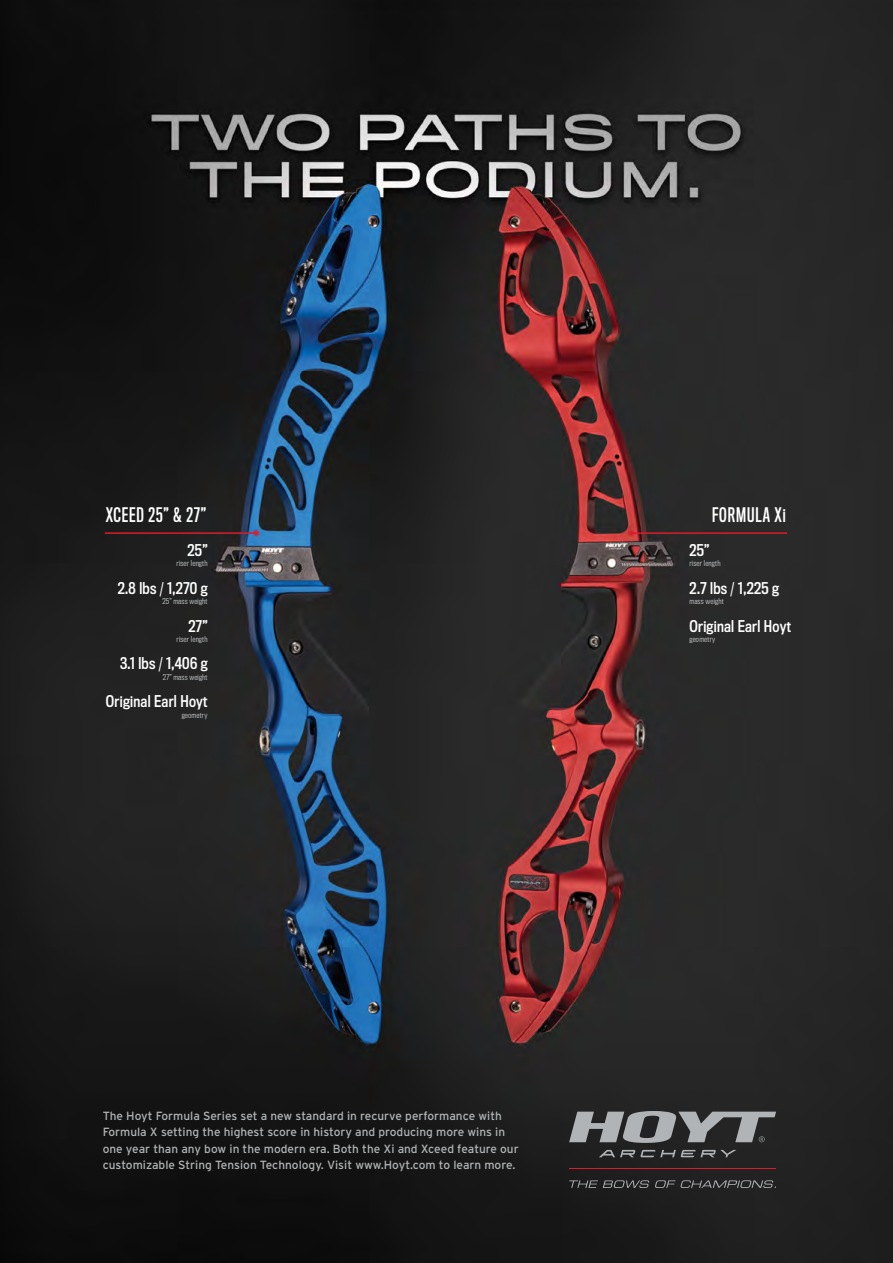
<style>
.page{position:relative;width:893px;height:1263px;background:#fff}
.page>*{position:absolute;margin:0;border:0;box-sizing:border-box;transform-origin:0 0}
.t1{font:18.45px "Titling Gothic FB Compressed Standard";letter-spacing:.05em;color:#fff}
.t2{font:15px "Titling Gothic FB Condensed Standard";letter-spacing:.02em;color:#fff}
.t3{font:11.85px/16.5px "Interstate";color:#b1b4b6}
.t4{font:7.5px "Titling Gothic FB Condensed";letter-spacing:.02em;color:#b1b4b6}
</style>
<div class="page">
<img style="left:0;top:0;width:893px;height:1263px">
<hr style="left:105px;top:532px;width:151px;height:2px;background:#da1d2a">
<hr style="left:631px;top:532px;width:156px;height:2px;background:#da1d2a">
<svg style="left:569px;top:1111px;width:207px;height:32px;background:#717374"></svg>
<svg style="left:599px;top:1150px;width:137px;height:7px"></svg>
<hr style="left:569px;top:1168px;width:207px;height:1px;background:#da1d2a">
<svg style="left:569px;top:1180px;width:80px;height:8px"></svg>
<svg style="left:655px;top:1180px;width:121px;height:8px"></svg>
<svg style="left:253px;top:530px;width:7px;height:7px"></svg>
<svg style="left:628px;top:530px;width:7px;height:7px"></svg>
<svg style="left:254px;top:531px;width:4px;height:4px"></svg>
<p class="t1" style="left:106px;top:504px;width:102px">XCEED 25” &amp; 27”</p>
<p class="t1" style="left:712px;top:504px;width:75px">FORMULA Xi</p>
<p class="t2" style="left:188px;top:541px;width:22px">25”</p>
<p class="t4" style="left:176px;top:559px;width:33px">riser length</p>
<p class="t2" style="left:689px;top:541px;width:22px">25”</p>
<p class="t4" style="left:689px;top:559px;width:33px">riser length</p>
<p class="t2" style="left:118px;top:579px;width:91px">2.8 lbs / 1,270 g</p>
<p class="t4" style="left:162px;top:597px;width:47px">25” mass weight</p>
<p class="t2" style="left:188px;top:617px;width:21px">27”</p>
<p class="t4" style="left:176px;top:635px;width:33px">riser length</p>
<p class="t2" style="left:120px;top:655px;width:89px">3.1 lbs / 1,406 g</p>
<p class="t4" style="left:163px;top:673px;width:46px">27” mass weight</p>
<p class="t2" style="left:106px;top:692px;width:103px">Original Earl Hoyt</p>
<p class="t4" style="left:182px;top:710px;width:27px">geometry</p>
<p class="t3" style="left:103px;top:1107px;width:417px">The Hoyt Formula Series set a new standard in recurve performance with Formula X setting the highest score in history and producing more wins in one year than any bow in the modern era. Both the Xi and Xceed feature our customizable String Tension Technology. Visit www.Hoyt.com to learn more.</p>
<p class="t2" style="left:689px;top:579px;width:91px">2.7 lbs / 1,225 g</p>
<p class="t4" style="left:689px;top:597px;width:36px">mass weight</p>
<p class="t2" style="left:689px;top:617px;width:103px">Original Earl Hoyt</p>
<p class="t4" style="left:689px;top:635px;width:27px">geometry</p>
</div>
